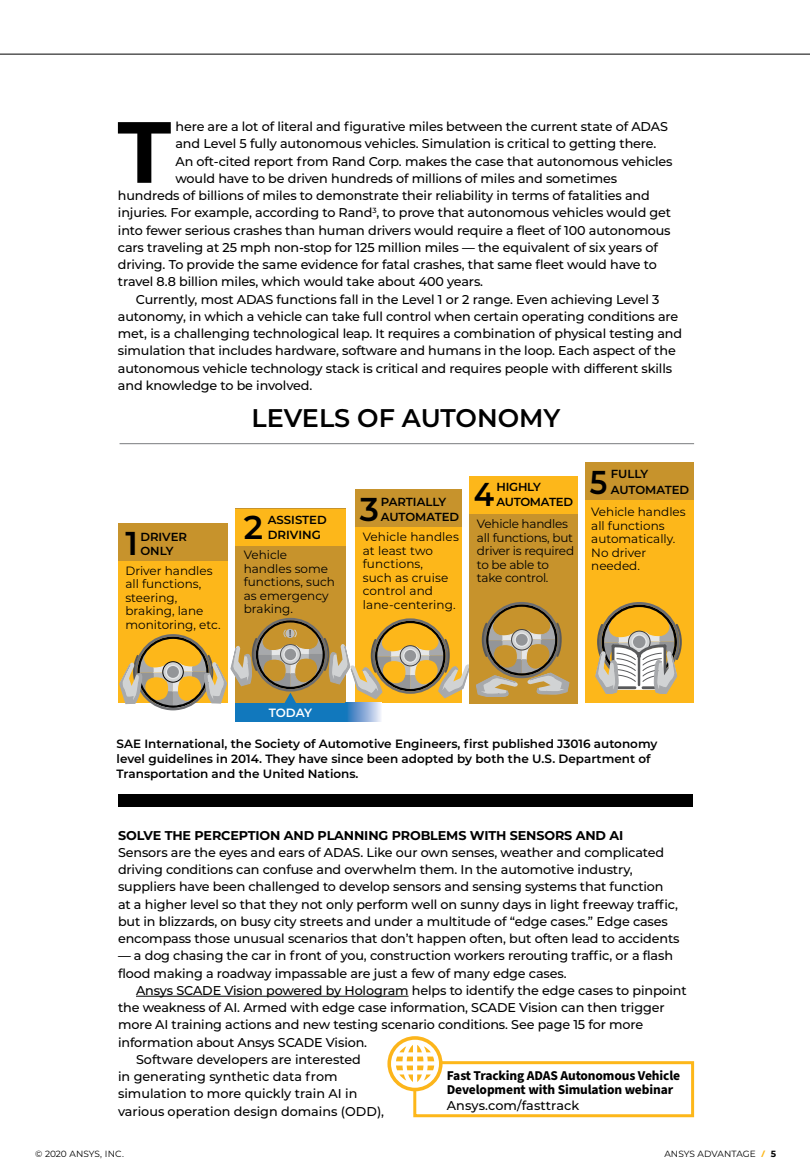
<style>
.page{position:relative;width:810px;height:1175px;background:#fff}
.page>*{position:absolute;margin:0;border:0;box-sizing:border-box;transform-origin:0 0}
.t1{font:700 86.7px "Montserrat";color:#000}
.t2{font:600 33px "Montserrat";color:#000}
.t3{font:600 33px "Montserrat";color:#000;scale:.91 1}
.t4{font:600 25.5px "Montserrat";color:#000}
.t5{font:700 13.5px/13.5px "Source Sans Pro";letter-spacing:-.01em;color:#000}
.t6{font:500 12.75px/17.2px "Montserrat";letter-spacing:-.01em;color:#000}
.t7{font:700 12.75px "Montserrat";letter-spacing:-.01em;color:#000}
.t8{font:12px/13.5px "Montserrat";color:#000}
.t9{font:600 12px/15px "Montserrat";color:#000}
.t10{font:12px/13.5px "Montserrat";letter-spacing:-.02em;color:#000}
.t11{font:600 12px "Montserrat";letter-spacing:-.01em;color:#fff}
.t12{font:600 11.85px "Montserrat";color:#000}
.t13{font:600 11.7px/15px "Montserrat";letter-spacing:-.005em;color:#000}
.t14{font:9px "Montserrat";color:#000}
.s1{font-family:"Open Sans";font-weight:700;font-style:italic;color:#fdb71a}
.s2{font-weight:700}
</style>
<div class="page">
<hr style="left:0;top:54px;width:810px;height:1px;background:#000">
<div style="left:387px;top:1036px;width:56px;height:55px;border:4px solid #fcb51b;border-radius:50%"></div>
<svg style="left:396px;top:1044px;width:299px;height:74px"></svg>
<hr style="left:136px;top:995px;width:273px;height:1px;background:#000">
<div style="left:118px;top:544px;width:110px;height:159px;background:#fdb71a"></div>
<div style="left:118px;top:522px;width:110px;height:38px;background:#c7932c"></div>
<div style="left:235px;top:509px;width:111px;height:194px;background:#c7932c"></div>
<div style="left:235px;top:703px;width:111px;height:18px;background:#1178bd"></div>
<div style="left:235px;top:509px;width:111px;height:36px;background:#fdb71a"></div>
<div style="left:355px;top:489px;width:107px;height:214px;background:#fdb71a"></div>
<svg style="left:120px;top:614px;width:350px;height:93px"></svg>
<div style="left:356px;top:489px;width:106px;height:38px;background:#c7932c"></div>
<div style="left:470px;top:487px;width:108px;height:216px;background:#c7932c"></div>
<div style="left:470px;top:476px;width:108px;height:37px;background:#fdb71a"></div>
<div style="left:585px;top:487px;width:109px;height:216px;background:#fdb71a"></div>
<svg style="left:595px;top:618px;width:87px;height:76px"></svg>
<div style="left:585px;top:462px;width:109px;height:38px;background:#c7932c"></div>
<svg style="left:476px;top:617px;width:93px;height:79px"></svg>
<div style="left:118px;top:794px;width:574px;height:12px;background:#000"></div>
<hr style="left:120px;top:443px;width:574px;height:1px;background:#888a8d">
<svg style="left:346px;top:703px;width:35px;height:18px"></svg>
<h1 class="t1" style="left:118px;top:89px;width:55px">T</h1>
<p class="t6" style="left:175px;top:117px;width:494px">here are a lot of literal and figurative miles between the current state of ADAS</p>
<p class="t6" style="left:175px;top:135px;width:483px">and Level 5 fully autonomous vehicles. Simulation is critical to getting there.</p>
<p class="t6" style="left:175px;top:152px;width:499px">An oft-cited report from Rand Corp. makes the case that autonomous vehicles</p>
<p class="t6" style="left:175px;top:169px;width:443px">would have to be driven hundreds of millions of miles and sometimes</p>
<p class="t6" style="left:118px;top:186px;width:533px">hundreds of billions of miles to demonstrate their reliability in terms of fatalities and</p>
<p class="t6" style="left:118px;top:204px;width:555px">injuries. For example, according to Rand<sup>3</sup>, to prove that autonomous vehicles would get</p>
<p class="t6" style="left:118px;top:221px;width:554px">into fewer serious crashes than human drivers would require a fleet of 100 autonomous</p>
<p class="t6" style="left:118px;top:238px;width:541px">cars traveling at 25 mph non-stop for 125 million miles — the equivalent of six years of</p>
<p class="t6" style="left:118px;top:255px;width:540px">driving. To provide the same evidence for fatal crashes, that same fleet would have to</p>
<p class="t6" style="left:118px;top:273px;width:367px">travel 8.8 billion miles, which would take about 400 years.</p>
<p class="t6" style="left:136px;top:290px;width:525px">Currently, most ADAS functions fall in the Level 1 or 2 range. Even achieving Level 3</p>
<p class="t6" style="left:118px;top:307px;width:562px">autonomy, in which a vehicle can take full control when certain operating conditions are</p>
<p class="t6" style="left:118px;top:324px;width:566px">met, is a challenging technological leap. It requires a combination of physical testing and</p>
<p class="t6" style="left:118px;top:342px;width:559px">simulation that includes hardware, software and humans in the loop. Each aspect of the</p>
<p class="t6" style="left:118px;top:359px;width:556px">autonomous vehicle technology stack is critical and requires people with different skills</p>
<p class="t6" style="left:118px;top:376px;width:196px">and knowledge to be involved.</p>
<h2 class="t2" style="left:125px;top:519px;width:14px">1</h2>
<p class="t13" style="left:140px;top:529px;width:48px;line-height:13.5px">DRIVER<br>ONLY</p>
<p class="t8" style="left:125px;top:563px;width:97px">Driver handles all functions, steering, braking, lane monitoring, etc.</p>
<h3 class="t4" style="left:252px;top:400px;width:310px">LEVELS OF AUTONOMY</h3>
<h2 class="t2" style="left:244px;top:504px;width:21px">2</h2>
<p class="t13" style="left:268px;top:512px;width:61px">ASSISTED</p>
<p class="t12" style="left:268px;top:526px;width:55px">DRIVING</p>
<p class="t8" style="left:244px;top:547px;width:93px">Vehicle handles some functions, such as emergency braking.</p>
<h2 class="t2" style="left:360px;top:486px;width:21px">3</h2>
<p class="t13" style="left:381px;top:494px;width:80px">PARTIALLY<br>AUTOMATED</p>
<p class="t8" style="left:363px;top:530px;width:98px">Vehicle handles at least two functions,<br>such as cruise control and lane-centering.</p>
<h2 class="t3" style="left:474px;top:471px;width:24px">4</h2>
<p class="t13" style="left:496px;top:479px;width:78px">HIGHLY<br>AUTOMATED</p>
<p class="t10" style="left:477px;top:517px;width:99px">Vehicle handles all functions, but driver is required to be able to take control.</p>
<h2 class="t3" style="left:590px;top:458px;width:21px">5</h2>
<p class="t13" style="left:611px;top:466px;width:80px">FULLY<br>AUTOMATED</p>
<p class="t8" style="left:591px;top:504px;width:96px">Vehicle handles all functions automatically.<br>No driver needed.</p>
<p class="t11" style="left:269px;top:704px;width:45px">TODAY</p>
<p class="t9" style="left:117px;top:735px;width:542px">SAE International, the Society of Automotive Engineers, first published J3016 autonomy level guidelines in 2014. They have since been adopted by both the U.S. Department of<br>Transportation and the United Nations.</p>
<p class="t7" style="left:118px;top:826px;width:507px">SOLVE THE PERCEPTION AND PLANNING PROBLEMS WITH SENSORS AND AI</p>
<p class="t6" style="left:118px;top:843px;width:563px">Sensors are the eyes and ears of ADAS. Like our own senses, weather and complicated driving conditions can confuse and overwhelm them. In the automotive industry, suppliers have been challenged to develop sensors and sensing systems that function<br>at a higher level so that they not only perform well on sunny days in light freeway traffic, but in blizzards, on busy city streets and under a multitude of “edge cases.” Edge cases encompass those unusual scenarios that don’t happen often, but often lead to accidents</p>
<p class="t6" style="left:118px;top:946px;width:557px">— a dog chasing the car in front of you, construction workers rerouting traffic, or a flash flood making a roadway impassable are just a few of many edge cases.</p>
<p class="t6" style="left:136px;top:981px;width:552px">Ansys SCADE Vision powered by Hologram helps to identify the edge cases to pinpoint</p>
<p class="t6" style="left:118px;top:998px;width:548px">the weakness of AI. Armed with edge case information, SCADE Vision can then trigger</p>
<p class="t6" style="left:118px;top:1015px;width:527px">more AI training actions and new testing scenario conditions. See page 15 for more</p>
<p class="t6" style="left:118px;top:1033px;width:251px">information about Ansys SCADE Vision.</p>
<p class="t6" style="left:136px;top:1050px;width:226px">Software developers are interested</p>
<p class="t6" style="left:118px;top:1067px;width:221px">in generating synthetic data from</p>
<p class="t6" style="left:118px;top:1084px;width:241px">simulation to more quickly train AI in</p>
<p class="t6" style="left:118px;top:1102px;width:268px">various operation design domains (ODD),</p>
<p class="t5" style="left:447px;top:1069px;width:235px">Fast Tracking ADAS Autonomous Vehicle<br>Development with Simulation webinar</p>
<p class="t6" style="left:447px;top:1096px;width:134px">Ansys.com/fasttrack</p>
<p class="t14" style="left:35px;top:1148px;width:90px">© 2020 ANSYS, INC.</p>
<p class="t14" style="left:664px;top:1148px;width:113px">ANSYS ADVANTAGE <span class="s1">I</span> <span class="s2">5</span></p>
</div>
